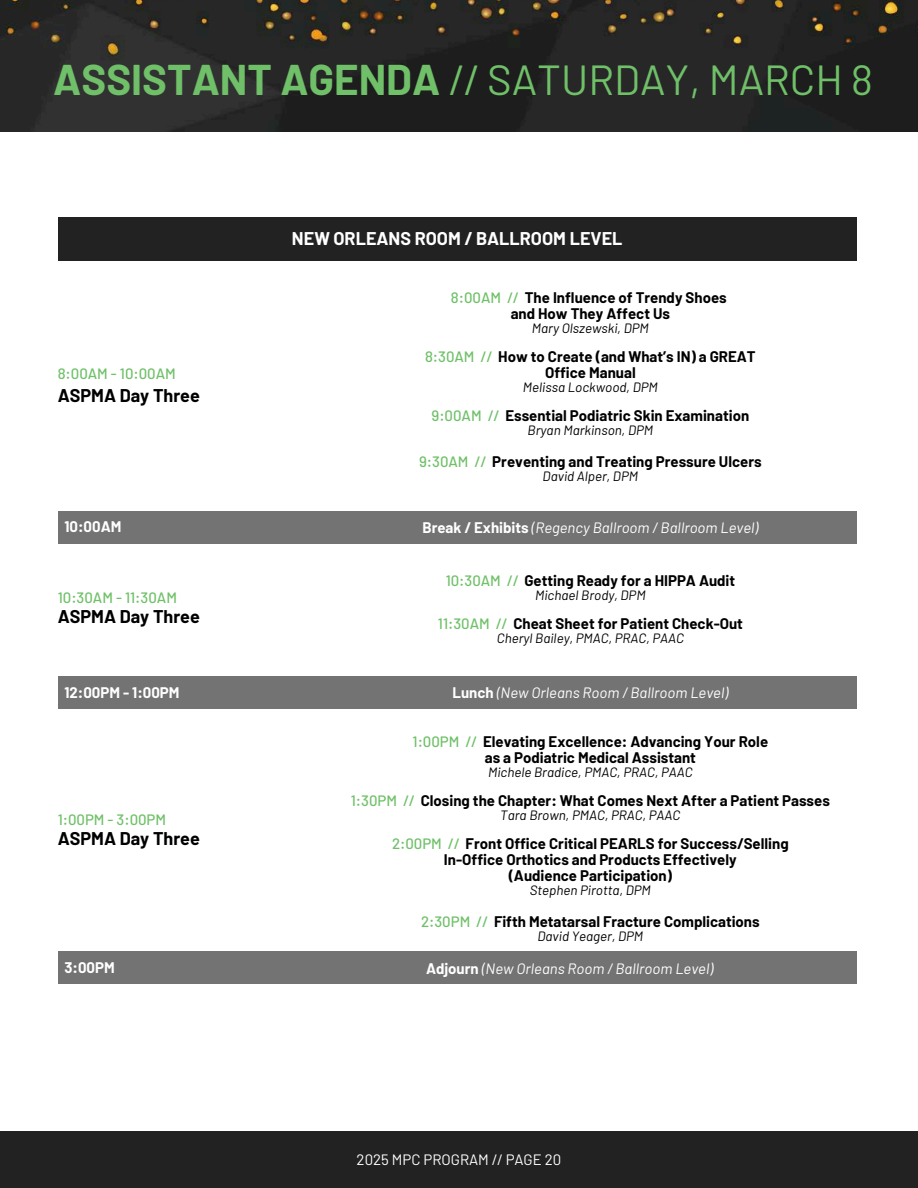
<style>
.page{position:relative;width:918px;height:1188px;background:#fff}
.page>*{position:absolute;margin:0;border:0;box-sizing:border-box;transform-origin:0 0}
.t1{font:42px "Barlow";color:#6fc068}
.t2{font:700 18px "Barlow";color:#000}
.t3{font:700 18px "Barlow";color:#fff}
.t4{font:700 15px/16px "Barlow";color:#000;text-align:center}
.t5{font:italic 15px "Barlow";color:#fff}
.t6{font:500 15px "Barlow";color:#6fc068}
.t7{font:700 15px "Barlow";color:#fff}
.t8{font:15px "Barlow";color:#fff}
.t9{font:italic 13.5px "Barlow";color:#000}
.s1{font-weight:700}
.s2{font-weight:500;color:#6fc068}
.s3{font-weight:700;font-style:normal}
</style>
<div class="page">
<div style="left:0;top:1131px;width:918px;height:57px;background:#222"></div>
<div style="left:58px;top:217px;width:798px;height:44px;background:#222"></div>
<div style="left:58px;top:951px;width:798px;height:33px;background:#737373"></div>
<div style="left:58px;top:676px;width:798px;height:33px;background:#737373"></div>
<div style="left:58px;top:511px;width:798px;height:32px;background:#737373"></div>
<img style="left:0;top:0;width:918px;height:131px">
<p class="t1" style="left:53px;top:53px;width:821px"><span class="s1">ASSISTANT AGENDA</span> // SATURDAY, MARCH 8</p>
<p class="t6" style="left:58px;top:364px;width:120px">8:00AM - 10:00AM</p>
<p class="t2" style="left:58px;top:384px;width:144px">ASPMA Day Three</p>
<p class="t3" style="left:292px;top:227px;width:332px">NEW ORLEANS ROOM / BALLROOM LEVEL</p>
<p class="t4" style="left:451px;top:289px;width:277px"><span class="s2">8:00AM //</span> The Influence of Trendy Shoes</p>
<p class="t4" style="left:511px;top:305px;width:161px">and How They Affect Us</p>
<p class="t9" style="left:532px;top:320px;width:118px">Mary Olszewski, DPM</p>
<p class="t4" style="left:425px;top:348px;width:332px"><span class="s2">8:30AM //</span> How to Create (and What’s IN) a GREAT</p>
<p class="t4" style="left:545px;top:364px;width:92px">Office Manual</p>
<p class="t9" style="left:523px;top:379px;width:136px">Melissa Lockwood, DPM</p>
<p class="t4" style="left:432px;top:407px;width:319px"><span class="s2">9:00AM //</span> Essential Podiatric Skin Examination</p>
<p class="t9" style="left:528px;top:422px;width:127px">Bryan Markinson, DPM</p>
<p class="t4" style="left:419px;top:453px;width:344px"><span class="s2">9:30AM //</span> Preventing and Treating Pressure Ulcers</p>
<h3 class="t9" style="left:543px;top:468px;width:97px">David Alper, DPM</h3>
<p class="t7" style="left:64px;top:517px;width:58px">10:00AM</p>
<p class="t5" style="left:422px;top:518px;width:337px"><span class="s3">Break / Exhibits</span> (Regency Ballroom / Ballroom Level)</p>
<p class="t6" style="left:58px;top:588px;width:121px">10:30AM - 11:30AM</p>
<p class="t2" style="left:58px;top:605px;width:144px">ASPMA Day Three</p>
<p class="t4" style="left:446px;top:572px;width:291px"><span class="s2">10:30AM //</span> Getting Ready for a HIPPA Audit</p>
<h3 class="t9" style="left:535px;top:586px;width:112px">Michael Brody, DPM</h3>
<p class="t4" style="left:438px;top:615px;width:307px"><span class="s2">11:30AM //</span> Cheat Sheet for Patient Check-Out</p>
<p class="t9" style="left:497px;top:629px;width:189px">Cheryl Bailey, PMAC, PRAC, PAAC</p>
<h2 class="t7" style="left:64px;top:683px;width:117px">12:00PM - 1:00PM</h2>
<h3 class="t5" style="left:453px;top:683px;width:277px"><span class="s3">Lunch</span> (New Orleans Room / Ballroom Level)</h3>
<p class="t6" style="left:58px;top:810px;width:110px">1:00PM - 3:00PM</p>
<p class="t2" style="left:58px;top:827px;width:144px">ASPMA Day Three</p>
<p class="t4" style="left:413px;top:733px;width:357px"><span class="s2">1:00PM //</span> Elevating Excellence: Advancing Your Role</p>
<p class="t4" style="left:485px;top:749px;width:213px">as a Podiatric Medical Assistant</p>
<p class="t9" style="left:488px;top:764px;width:206px">Michele Bradice, PMAC, PRAC, PAAC</p>
<p class="t4" style="left:351px;top:792px;width:481px"><span class="s2">1:30PM //</span> Closing the Chapter: What Comes Next After a Patient Passes</p>
<h3 class="t9" style="left:500px;top:807px;width:182px">Tara Brown, PMAC, PRAC, PAAC</h3>
<p class="t4" style="left:392px;top:835px;width:398px"><span class="s2">2:00PM //</span> Front Office Critical PEARLS for Success/Selling</p>
<h3 class="t4" style="left:444px;top:851px;width:294px">In-Office Orthotics and Products Effectively (Audience Participation)</h3>
<p class="t9" style="left:530px;top:882px;width:123px">Stephen Pirotta, DPM</p>
<p class="t4" style="left:421px;top:913px;width:340px"><span class="s2">2:30PM //</span> Fifth Metatarsal Fracture Complications</p>
<p class="t9" style="left:537px;top:928px;width:107px">David Yeager, DPM</p>
<h1 class="t7" style="left:64px;top:958px;width:52px">3:00PM</h1>
<p class="t5" style="left:426px;top:959px;width:289px"><span class="s3">Adjourn</span> (New Orleans Room / Ballroom Level)</p>
<p class="t8" style="left:357px;top:1150px;width:206px">2025 MPC PROGRAM // PAGE 20</p>
</div>
